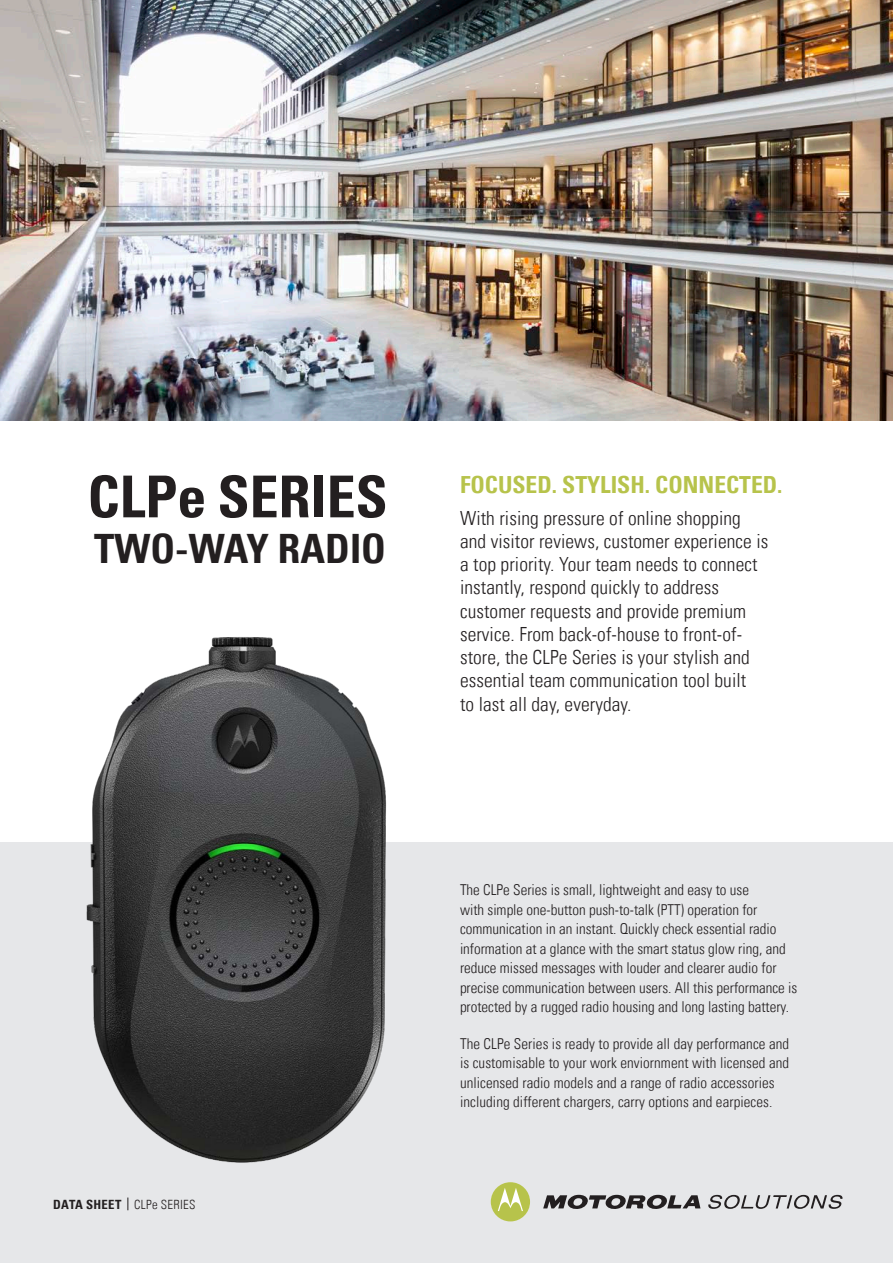
<style>
.page{position:relative;width:893px;height:1263px;background:#fff}
.page>*{position:absolute;margin:0;border:0;box-sizing:border-box;transform-origin:0 0}
.t1{font:700 condensed 57.75px "Univers LT";color:#231f20}
.t2{font:700 condensed 40.5px "Univers LT";color:#231f20}
.t3{font:700 condensed 23.55px "Univers LT";color:#b7c34b}
.t4{font:300 condensed 19.5px/23.2px "Univers LT";letter-spacing:.005em;color:#231f20}
.t5{font:300 condensed 15px/19.5px "Univers LT";color:#231f20}
.t6{font:300 condensed 12.75px "Univers LT";letter-spacing:.025em;color:#231f20}
.s1{font-weight:700}
</style>
<div class="page">
<img style="left:0;top:0;width:893px;height:421px">
<div style="left:0;top:842px;width:893px;height:421px;background:#e6e7e9"></div>
<svg style="left:128px;top:1197px;width:1px;height:13px"></svg>
<svg style="left:543px;top:1195px;width:157px;height:14px"></svg>
<svg style="left:491px;top:1182px;width:39px;height:39px"></svg>
<svg style="left:708px;top:1195px;width:134px;height:14px"></svg>
<img style="left:86px;top:637px;width:301px;height:526px">
<p class="t1" style="left:88px;top:461px;width:302px">CLPe SERIES</p>
<p class="t2" style="left:94px;top:524px;width:293px">TWO-WAY RADIO</p>
<p class="t6" style="left:53px;top:1196px;width:144px"><span class="s1">DATA SHEET</span> CLPe SERIES</p>
<p class="t3" style="left:460px;top:470px;width:324px">FOCUSED. STYLISH. CONNECTED.</p>
<p class="t4" style="left:460px;top:506px;width:310px">With rising pressure of online shopping and visitor reviews, customer experience is a top priority. Your team needs to connect instantly, respond quickly to address customer requests and provide premium service. From back-of-house to front-of&shy;store, the CLPe Series is your stylish and essential team communication tool built<br>to last all day, everyday.</p>
<p class="t5" style="left:460px;top:880px;width:339px">The CLPe Series is small, lightweight and easy to use<br>with simple one-button push-to-talk (PTT) operation for communication in an instant. Quickly check essential radio information at a glance with the smart status glow ring, and reduce missed messages with louder and clearer audio for precise communication between users. All this performance is protected by a rugged radio housing and long lasting battery.</p>
<p class="t5" style="left:460px;top:1034px;width:331px">The CLPe Series is ready to provide all day performance and is customisable to your work enviornment with licensed and unlicensed radio models and a range of radio accessories including different chargers, carry options and earpieces.</p>
</div>
